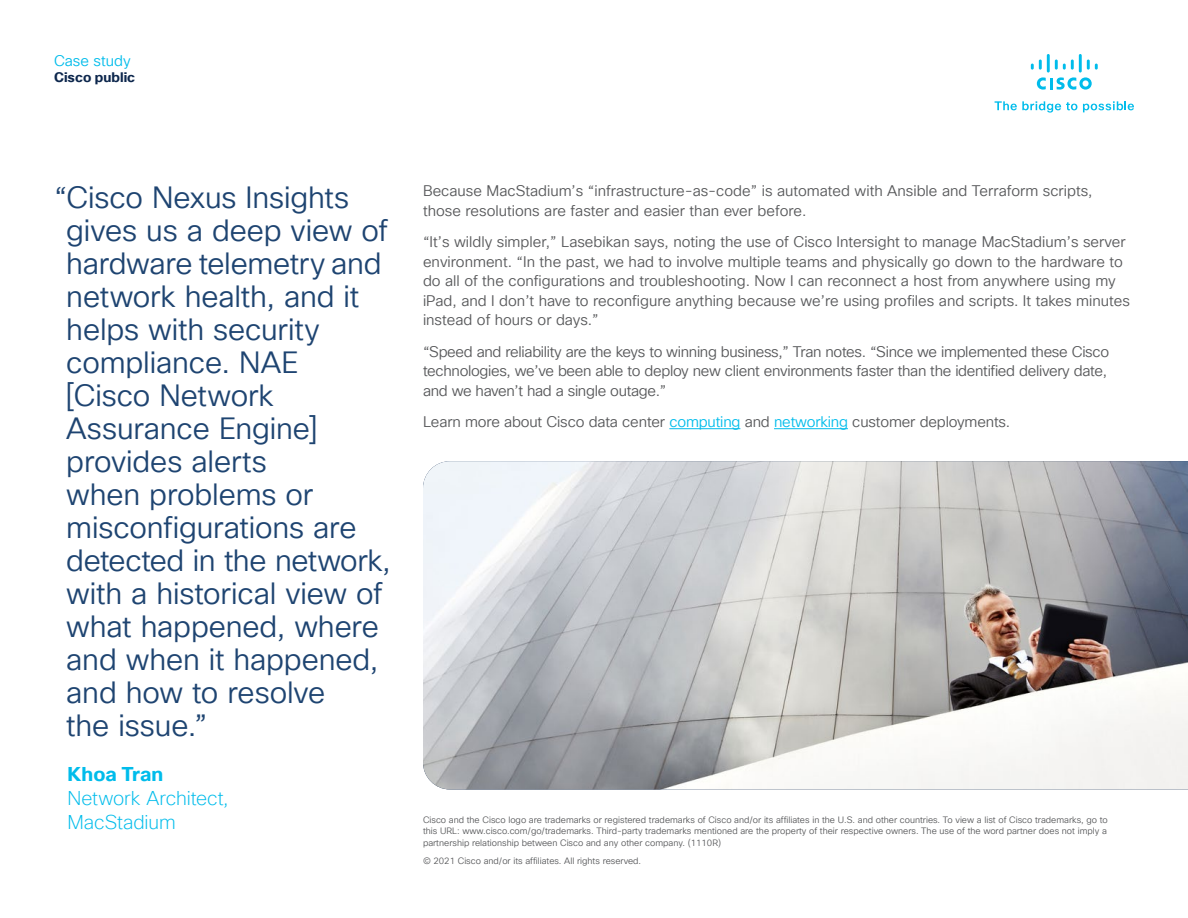
<style>
.page{position:relative;width:1188px;height:918px;background:#fff}
.page>*{position:absolute;margin:0;border:0;box-sizing:border-box;transform-origin:0 0}
.Pull_Quote_Body_colo{font:30px/33px "Cisco Sans TT Light";letter-spacing:-.005em;color:#1e4471}
.Pull_Quote_Author_Ti{font:200 19.5px/24px "Cisco Sans TT";letter-spacing:-.005em;color:#00bceb}
.Pull_Quote_Author_Na{font:700 19.5px "Cisco Sans TT";letter-spacing:.005em;color:#00bceb}
.Body{font:15px/19.5px "Cisco Sans TT Light";color:#57585a}
.Body-2{font:15px/19.5px "Cisco Sans TT Light";letter-spacing:-.02em;color:#57585a}
.t1{font:15px "Cisco Sans TT Light";color:#00bceb}
.t2{font:700 13.5px "Cisco Sans TT";color:#0d274d}
.t3{font:9px/11.2px "Cisco Sans TT Light";color:#57585a;text-align:justify}
.s1{color:#00bceb}
</style>
<div class="page">
<svg style="left:995px;top:101px;width:82px;height:12px"></svg>
<svg style="left:1083px;top:101px;width:51px;height:11px"></svg>
<svg style="left:1037px;top:77px;width:55px;height:13px"></svg>
<svg style="left:1031px;top:60px;width:11px;height:10px"></svg>
<hr style="left:1047px;top:54px;width:3px;height:19px;background:#00bceb">
<svg style="left:1055px;top:60px;width:19px;height:10px"></svg>
<hr style="left:1079px;top:54px;width:3px;height:19px;background:#00bceb">
<svg style="left:1087px;top:60px;width:11px;height:10px"></svg>
<hr style="left:669px;top:428px;width:71px;height:1px;background:#01bcec">
<hr style="left:774px;top:428px;width:74px;height:1px;background:#00bceb">
<img style="left:423px;top:461px;width:765px;height:328px">
<p class="t1" style="left:54px;top:51px;width:78px">Case study</p>
<p class="t2" style="left:54px;top:69px;width:83px">Cisco public</p>
<p class="Pull_Quote_Body_colo" style="left:66px;top:182px;width:323px;text-indent:-12px">“Cisco Nexus Insights gives us a deep view of hardware telemetry and network health, and it</p>
<p class="Pull_Quote_Body_colo" style="left:66px;top:314px;width:326px">helps with security compliance. NAE<br>[Cisco Network<br>Assurance Engine] provides alerts<br>when problems or misconfigurations are detected in the network, with a historical view of what happened, where and when it happened, and how to resolve<br>the issue.”</p>
<p class="Pull_Quote_Author_Na" style="left:68px;top:761px;width:97px">Khoa Tran</p>
<p class="Pull_Quote_Author_Ti" style="left:68px;top:787px;width:163px">Network Architect,<br>MacStadium</p>
<p class="Body" style="left:423px;top:182px;width:671px">Because MacStadium’s “infrastructure-as-code” is automated with Ansible and Terraform scripts, those resolutions are faster and easier than ever before.</p>
<p class="Body" style="left:423px;top:233px;width:708px">“It’s wildly simpler,” Lasebikan says, noting the use of Cisco Intersight to manage MacStadium’s server environment. “In the past, we had to involve multiple teams and physically go down to the hardware to do all of the configurations and troubleshooting. Now I can reconnect a host from anywhere using my iPad, and I don’t have to reconfigure anything because we’re using profiles and scripts. It takes minutes instead of hours or days.”</p>
<p class="Body-2" style="left:423px;top:342px;width:688px">“Speed and reliability are the keys to winning business,” Tran notes. “Since we implemented these Cisco technologies, we’ve been able to deploy new client environments faster than the identified delivery date, and we haven’t had a single outage.”</p>
<p class="Body" style="left:423px;top:413px;width:589px">Learn more about Cisco data center <span class="s1">computing</span> and <span class="s1">networking</span> customer deployments.</p>
<p class="t3" style="left:423px;top:815px;width:686px">Cisco and the Cisco logo are trademarks or registered trademarks of Cisco and/or its affiliates in the U.S. and other countries. To view a list of Cisco trademarks, go to this URL: www.cisco.com/go/trademarks. Third-party trademarks mentioned are the property of their respective owners. The use of the word partner does not imply a partnership relationship between Cisco and any other company. (1110R)</p>
<p class="t3" style="left:423px;top:855px;width:220px">© 2021 Cisco and/or its affiliates. All rights reserved.</p>
</div>
